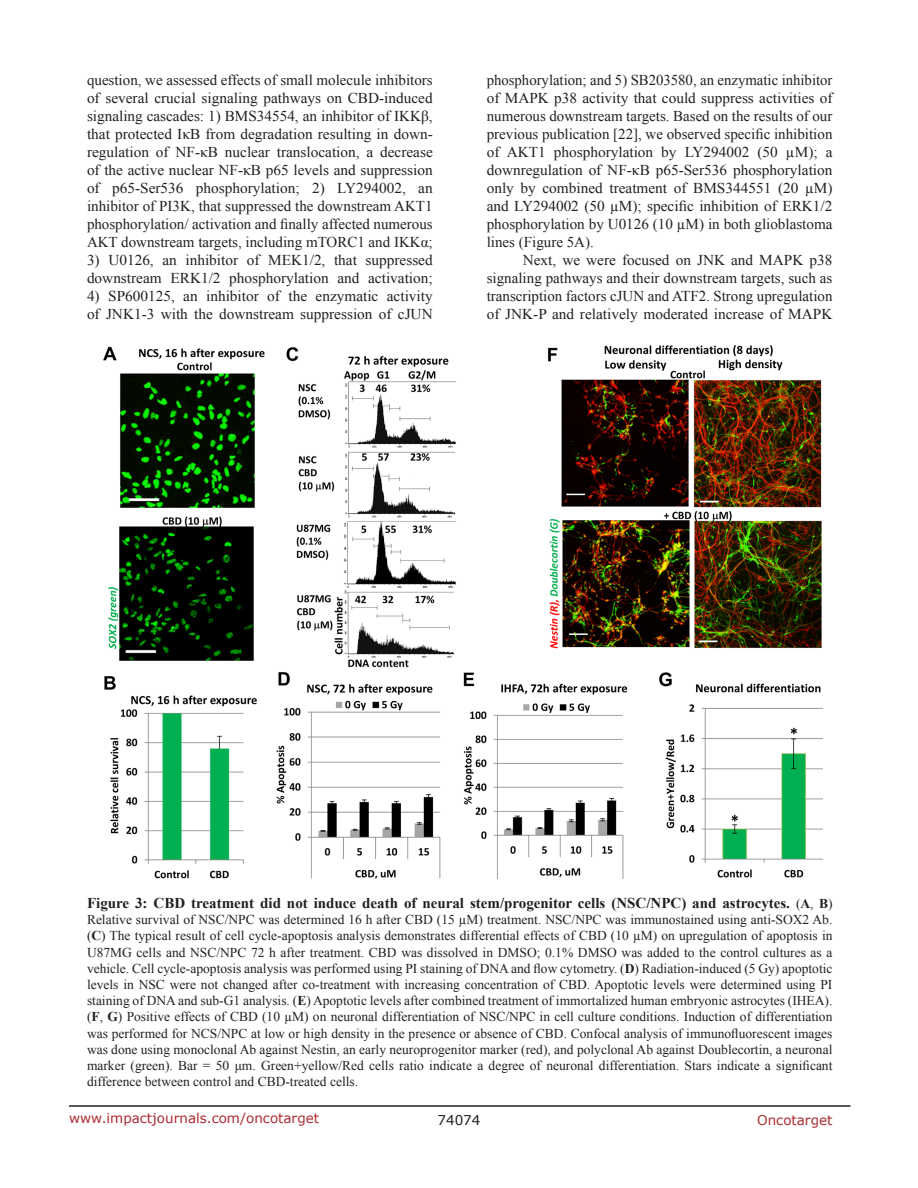
<style>
.page{position:relative;width:918px;height:1188px;background:#fff}
.page>*{position:absolute;margin:0;border:0;box-sizing:border-box;transform-origin:0 0}
.BodyText{font:15px/18px "Times New Roman";color:#231f20;text-align:justify}
.FigureText{font:700 15px "Times New Roman";color:#231f20}
.FigureText-2{font:13.5px/16.2px "Times New Roman";color:#231f20;text-align:justify}
.t1{font:13.5px "Verdana";color:#ac2b31}
.t2{font:13.5px "Verdana";color:#231f20}
.s1{font-weight:400;font-size:13.5px}
.s2{font-size:13.5px}
.s3{font-weight:700}
</style>
<div class="page">
<hr style="left:69px;top:1105px;width:781px;height:2px;background:#231f20">
<img style="left:104px;top:345px;width:718px;height:534px">
<p class="BodyText" style="left:87px;top:71px;width:347px">question, we assessed effects of small molecule inhibitors of several crucial signaling pathways on CBD-induced signaling cascades: 1) BMS34554, an inhibitor of IKKβ, that protected IκΒ from degradation resulting in down&shy;regulation of NF-κB nuclear translocation, a decrease of the active nuclear NF-κB p65 levels and suppression of p65-Ser536 phosphorylation; 2) LY294002, an inhibitor of PI3K, that suppressed the downstream AKT1 phosphorylation/ activation and finally affected numerous AKT downstream targets, including mTORC1 and IKKα;</p>
<p class="BodyText" style="left:87px;top:251px;width:347px">3) U0126, an inhibitor of MEK1/2, that suppressed downstream ERK1/2 phosphorylation and activation;</p>
<p class="BodyText" style="left:87px;top:287px;width:347px">4) SP600125, an inhibitor of the enzymatic activity of JNK1-3 with the downstream suppression of cJUN</p>
<p class="BodyText" style="left:487px;top:71px;width:347px">phosphorylation; and 5) SB203580, an enzymatic inhibitor of MAPK p38 activity that could suppress activities of numerous downstream targets. Based on the results of our previous publication [22], we observed specific inhibition of AKT1 phosphorylation by LY294002 (50 µM); a downregulation of NF-κB p65-Ser536 phosphorylation only by combined treatment of BMS344551 (20 µM) and LY294002 (50 µM); specific inhibition of ERK1/2 phosphorylation by U0126 (10 µM) in both glioblastoma lines (Figure 5A).</p>
<p class="BodyText" style="left:487px;top:251px;width:347px;text-indent:36px">Next, we were focused on JNK and MAPK p38 signaling pathways and their downstream targets, such as transcription factors cJUN and ATF2. Strong upregulation of JNK-P and relatively moderated increase of MAPK</p>
<p class="FigureText" style="left:87px;top:893px;width:747px">Figure 3: CBD treatment did not induce death of neural stem/progenitor cells (NSC/NPC) and astrocytes. <span class="s1">(</span><span class="s2">A</span><span class="s1">,</span> <span class="s2">B</span><span class="s1">)</span></p>
<p class="FigureText-2" style="left:87px;top:911px;width:747px">Relative survival of NSC/NPC was determined 16 h after CBD (15 µM) treatment. NSC/NPC was immunostained using anti-SOX2 Ab. (<span class="s3">C</span>) The typical result of cell cycle-apoptosis analysis demonstrates differential effects of CBD (10 µM) on upregulation of apoptosis in U87MG cells and NSC/NPC 72 h after treatment. CBD was dissolved in DMSO; 0.1% DMSO was added to the control cultures as a vehicle. Cell cycle-apoptosis analysis was performed using PI staining of DNA and flow cytometry. (<span class="s3">D</span>) Radiation-induced (5 Gy) apoptotic levels in NSC were not changed after co-treatment with increasing concentration of CBD. Apoptotic levels were determined using PI staining of DNA and sub-G1 analysis. (<span class="s3">E</span>) Apoptotic levels after combined treatment of immortalized human embryonic astrocytes (IHEA). (<span class="s3">F</span>, <span class="s3">G</span>) Positive effects of CBD (10 µM) on neuronal differentiation of NSC/NPC in cell culture conditions. Induction of differentiation was performed for NCS/NPC at low or high density in the presence or absence of CBD. Confocal analysis of immunofluorescent images was done using monoclonal Ab against Nestin, an early neuroprogenitor marker (red), and polyclonal Ab against Doublecortin, a neuronal marker (green). Bar = 50 μm. Green+yellow/Red cells ratio indicate a degree of neuronal differentiation. Stars indicate a significant difference between control and CBD-treated cells.</p>
<p class="t1" style="left:69px;top:1109px;width:252px">www.impactjournals.com/oncotarget</p>
<p class="t2" style="left:438px;top:1111px;width:44px">74074</p>
<p class="t1" style="left:757px;top:1111px;width:77px">Oncotarget</p>
</div>
